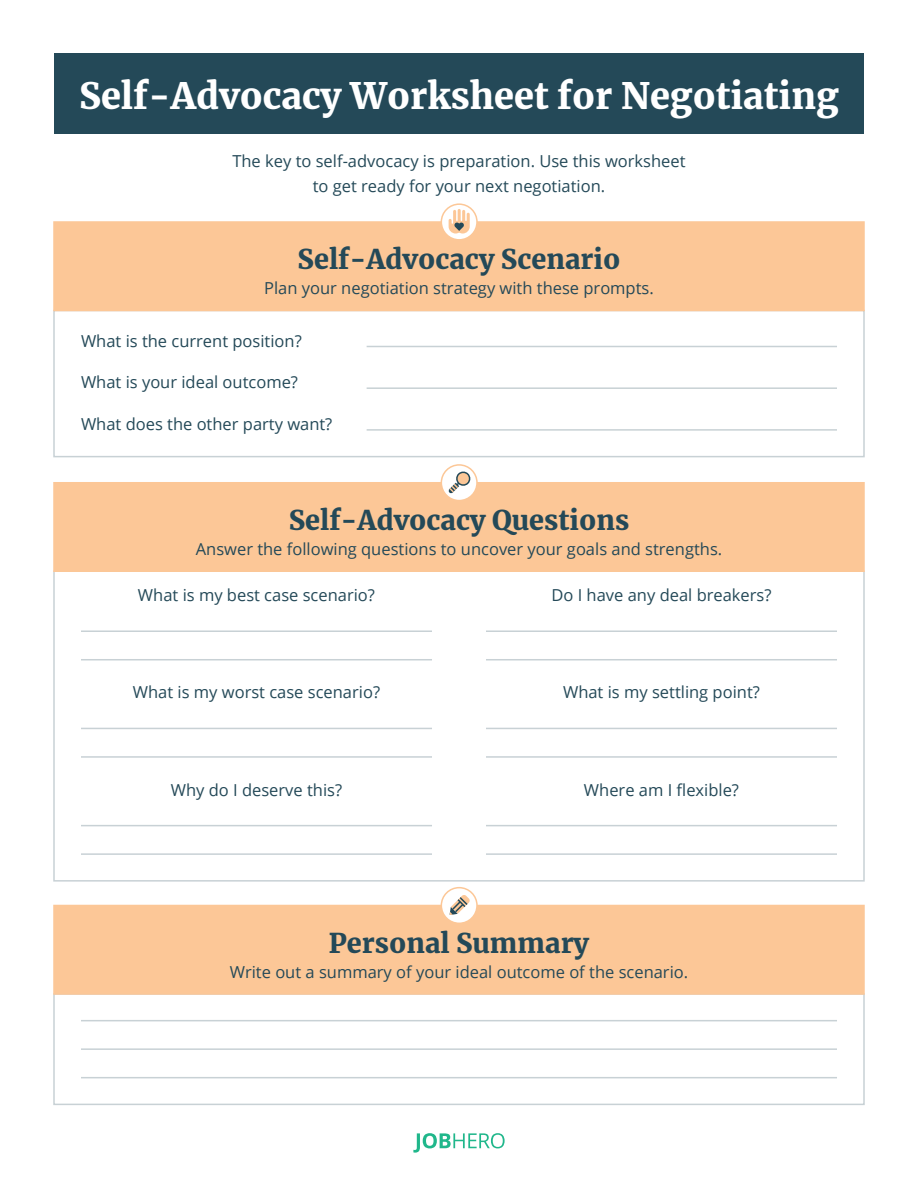
<style>
.page{position:relative;width:918px;height:1188px;background:#fff}
.page>*{position:absolute;margin:0;border:0;box-sizing:border-box;transform-origin:0 0}
.t1{font:900 36px "Merriweather";color:#fff}
.t2{font:900 27px "Merriweather";color:#244958}
.t3{font:16.5px/25.2px "Open Sans";color:#244958;text-align:center}
</style>
<div class="page">
<svg style="left:413px;top:1133px;width:92px;height:20px"></svg>
<div style="left:53px;top:993px;width:812px;height:112px;border:2px solid #c8d1d5"></div>
<hr style="left:81px;top:1048px;width:756px;height:2px;background:#c8d1d5">
<hr style="left:81px;top:1020px;width:756px;height:1px;background:#c8d1d5">
<hr style="left:81px;top:1077px;width:756px;height:1px;background:#c8d1d5">
<div style="left:53px;top:570px;width:812px;height:312px;border:2px solid #c8d1d5"></div>
<hr style="left:367px;top:346px;width:470px;height:1px;background:#c8d1d5">
<hr style="left:367px;top:387px;width:470px;height:2px;background:#c8d1d5">
<div style="left:53px;top:310px;width:812px;height:147px;border:2px solid #c8d1d5"></div>
<hr style="left:367px;top:429px;width:470px;height:2px;background:#c8d1d5">
<hr style="left:81px;top:659px;width:351px;height:1px;background:#c8d1d5">
<hr style="left:81px;top:630px;width:351px;height:2px;background:#c8d1d5">
<hr style="left:486px;top:659px;width:351px;height:1px;background:#c8d1d5">
<hr style="left:486px;top:630px;width:351px;height:2px;background:#c8d1d5">
<hr style="left:81px;top:756px;width:351px;height:2px;background:#c8d1d5">
<hr style="left:81px;top:728px;width:351px;height:1px;background:#c8d1d5">
<hr style="left:486px;top:756px;width:351px;height:2px;background:#c8d1d5">
<hr style="left:486px;top:728px;width:351px;height:1px;background:#c8d1d5">
<hr style="left:81px;top:853px;width:351px;height:2px;background:#c8d1d5">
<hr style="left:81px;top:825px;width:351px;height:1px;background:#c8d1d5">
<hr style="left:486px;top:853px;width:351px;height:2px;background:#c8d1d5">
<hr style="left:486px;top:825px;width:351px;height:1px;background:#c8d1d5">
<div style="left:54px;top:53px;width:810px;height:81px;background:#244958"></div>
<div style="left:53px;top:221px;width:812px;height:90px;background:#fcc797;border:2px solid #fcc797"></div>
<div style="left:53px;top:482px;width:812px;height:90px;background:#fcc797"></div>
<div style="left:53px;top:905px;width:812px;height:90px;background:#fcc797;border:2px solid #fcc797"></div>
<div style="left:441px;top:888px;width:36px;height:35px;background:#fff;border-radius:50%"></div>
<div style="left:441px;top:887px;width:37px;height:37px;border:2px solid #fcc797;border-radius:50%"></div>
<svg style="left:450px;top:895px;width:20px;height:20px"></svg>
<svg style="left:441px;top:204px;width:36px;height:36px"></svg>
<div style="left:441px;top:203px;width:37px;height:38px;border:2px solid #fcc797;border-radius:50%"></div>
<svg style="left:449px;top:209px;width:21px;height:25px"></svg>
<svg style="left:441px;top:465px;width:36px;height:36px"></svg>
<div style="left:441px;top:464px;width:37px;height:37px;border:2px solid #fcc797;border-radius:50%"></div>
<svg style="left:448px;top:470px;width:24px;height:24px"></svg>
<h1 class="t1" style="left:79px;top:70px;width:761px">Self-Advocacy Worksheet for Negotiating</h1>
<p class="t3" style="left:232px;top:148px;width:455px">The key to self-advocacy is preparation. Use this worksheet to get ready for your next negotiation.</p>
<h2 class="t2" style="left:298px;top:241px;width:324px">Self-Advocacy Scenario</h2>
<p class="t3" style="left:264px;top:275px;width:391px">Plan your negotiation strategy with these prompts.</p>
<p class="t3" style="left:81px;top:327px;width:222px">What is the current position?</p>
<p class="t3" style="left:81px;top:369px;width:219px">What is your ideal outcome?</p>
<p class="t3" style="left:81px;top:411px;width:253px">What does the other party want?</p>
<h2 class="t2" style="left:289px;top:501px;width:342px">Self-Advocacy Questions</h2>
<p class="t3" style="left:196px;top:536px;width:528px">Answer the following questions to uncover your goals and strengths.</p>
<p class="t3" style="left:138px;top:582px;width:239px">What is my best case scenario?</p>
<p class="t3" style="left:551px;top:582px;width:222px">Do I have any deal breakers?</p>
<p class="t3" style="left:133px;top:679px;width:249px">What is my worst case scenario?</p>
<p class="t3" style="left:563px;top:679px;width:198px">What is my settling point?</p>
<p class="t3" style="left:171px;top:777px;width:173px">Why do I deserve this?</p>
<p class="t3" style="left:584px;top:777px;width:157px">Where am I flexible?</p>
<h2 class="t2" style="left:329px;top:924px;width:262px">Personal Summary</h2>
<p class="t3" style="left:230px;top:959px;width:460px">Write out a summary of your ideal outcome of the scenario.</p>
</div>
